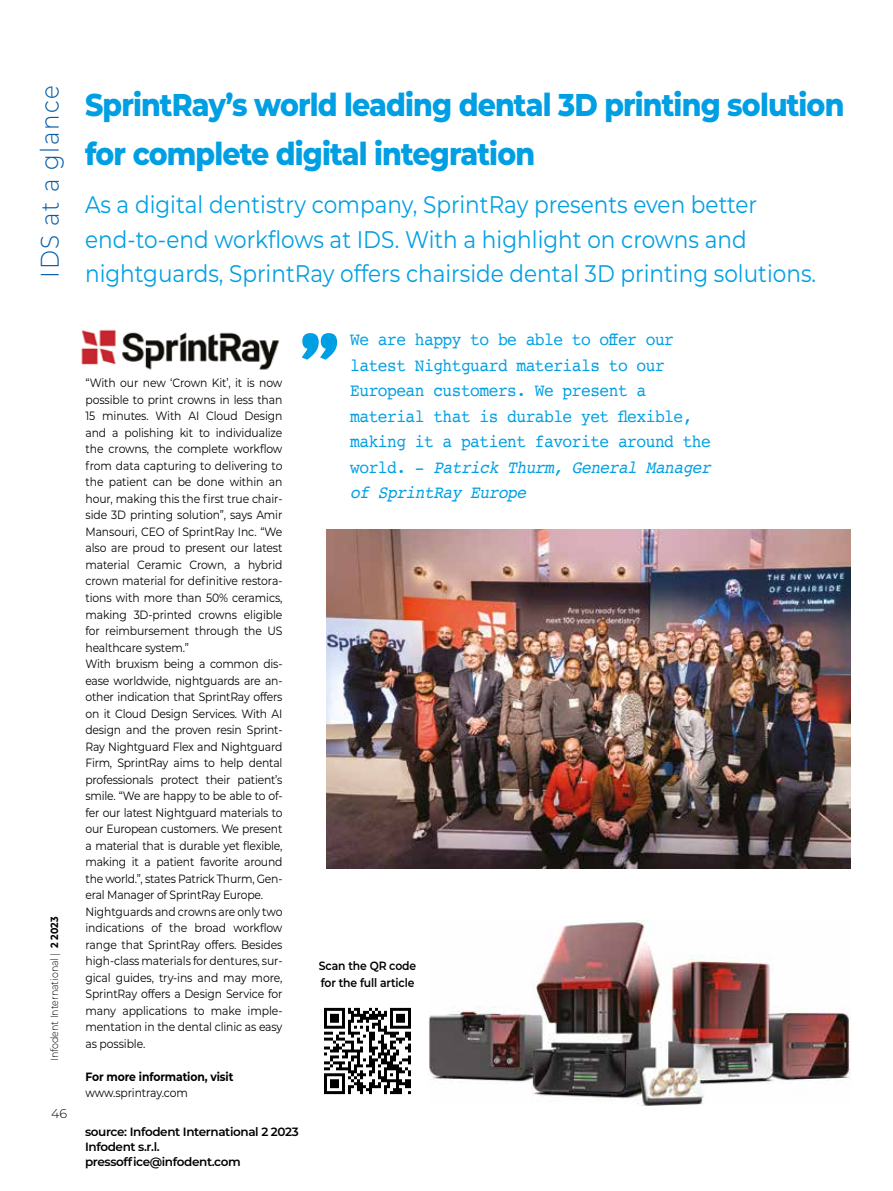
<style>
.page{position:relative;width:893px;height:1191px;background:#fff}
.page>*{position:absolute;margin:0;border:0;box-sizing:border-box;transform-origin:0 0}
.t1{font:800 31.5px/49.5px "Montserrat";letter-spacing:-.03em;color:#009fe3;scale:.9 1}
.t2{font:300 25.5px "Montserrat";letter-spacing:.07em;color:#055da9;scale:.9 1}
.t3{font:24px/34.5px "Montserrat";color:#009fe3;scale:.9 1}
.t4{font:18px/25.5px "Courier";letter-spacing:-.03em;color:#009fe3;scale:.9 1}
.t5{font:300 12.75px "Montserrat";color:#000}
.t6{font:12px/16.5px "Montserrat";letter-spacing:-.015em;color:#000;scale:.9 1}
.t7{font:600 12px/15px "Montserrat";letter-spacing:-.03em;color:#000}
.t8{font:600 12px/16.5px "Montserrat";letter-spacing:-.01em;color:#000;scale:.9 1}
.t9{font:700 12px "Montserrat";letter-spacing:-.01em;color:#000;scale:.9 1}
.t10{font:300 10.5px "Montserrat";color:#000;scale:.9 1}
.s1{font-weight:700}
.s2{font-style:italic}
</style>
<div class="page">
<svg style="left:302px;top:333px;width:35px;height:27px"></svg>
<img style="left:326px;top:529px;width:524px;height:339px">
<img style="left:81px;top:329px;width:199px;height:41px">
<img style="left:429px;top:921px;width:421px;height:185px">
<img style="left:324px;top:1007px;width:87px;height:88px">
<h2 class="t2" style="left:33px;top:278px;width:215px;rotate:-90deg">IDS at a glance</h2>
<h1 class="t1" style="left:85px;top:78px;width:845px">SprintRay’s world leading dental 3D printing solution for complete digital integration</h1>
<h3 class="t3" style="left:85px;top:186px;width:814px">As a digital dentistry company, SprintRay presents even better end-to-end workflows at IDS. With a highlight on crowns and nightguards, SprintRay offers chairside dental 3D printing solutions.</h3>
<p class="t10" style="left:47px;top:1061px;width:162px;rotate:-90deg">Infodent International | <span class="s1">2 2023</span></p>
<p class="t5" style="left:51px;top:1105px;width:18px">46</p>
<p class="t6" style="left:85px;top:374px;width:220px">“With our new ‘Crown Kit’, it is now possible to print crowns in less than 15 minutes. With AI Cloud Design and a polishing kit to individualize the crowns, the complete workflow from data capturing to delivering to the patient can be done within an hour, making this the first true chair&shy;side 3D printing solution”, says Amir Mansouri, CEO of SprintRay Inc. “We also are proud to present our latest material Ceramic Crown, a hybrid crown material for definitive restora&shy;tions with more than 50% ceramics, making 3D-printed crowns eligible for reimbursement through the US healthcare system.”<br>With bruxism being a common dis&shy;ease worldwide, nightguards are an&shy;other indication that SprintRay offers on it Cloud Design Services. With AI design and the proven resin Sprint-Ray Nightguard Flex and Nightguard Firm, SprintRay aims to help dental professionals protect their patient’s smile. “We are happy to be able to of&shy;fer our latest Nightguard materials to our European customers. We present a material that is durable yet flexible, making it a patient favorite around the world.”, states Patrick Thurm, Gen&shy;eral Manager of SprintRay Europe.<br>Nightguards and crowns are only two indications of the broad workflow range that SprintRay offers. Besides high-class materials for dentures, sur&shy;gical guides, try-ins and may more, SprintRay offers a Design Service for many applications to make imple&shy;mentation in the dental clinic as easy as possible.</p>
<p class="t9" style="left:85px;top:1067px;width:166px">For more information, visit</p>
<p class="t6" style="left:85px;top:1084px;width:115px">www.sprintray.com</p>
<p class="t7" style="left:85px;top:1123px;width:215px">source: Infodent International 2 2023<br>Infodent s.r.l. pressoffice@infodent.com</p>
<p class="t4" style="left:350px;top:326px;width:402px">We are happy to be able to offer our latest Nightguard materials to our European customers. We present a material that is durable yet flexible, making it a patient favorite around the world. - <span class="s2">Patrick Thurm, General Manager of SprintRay Europe</span></p>
<p class="t8" style="left:319px;top:957px;width:110px">Scan the QR code for the full article</p>
</div>
